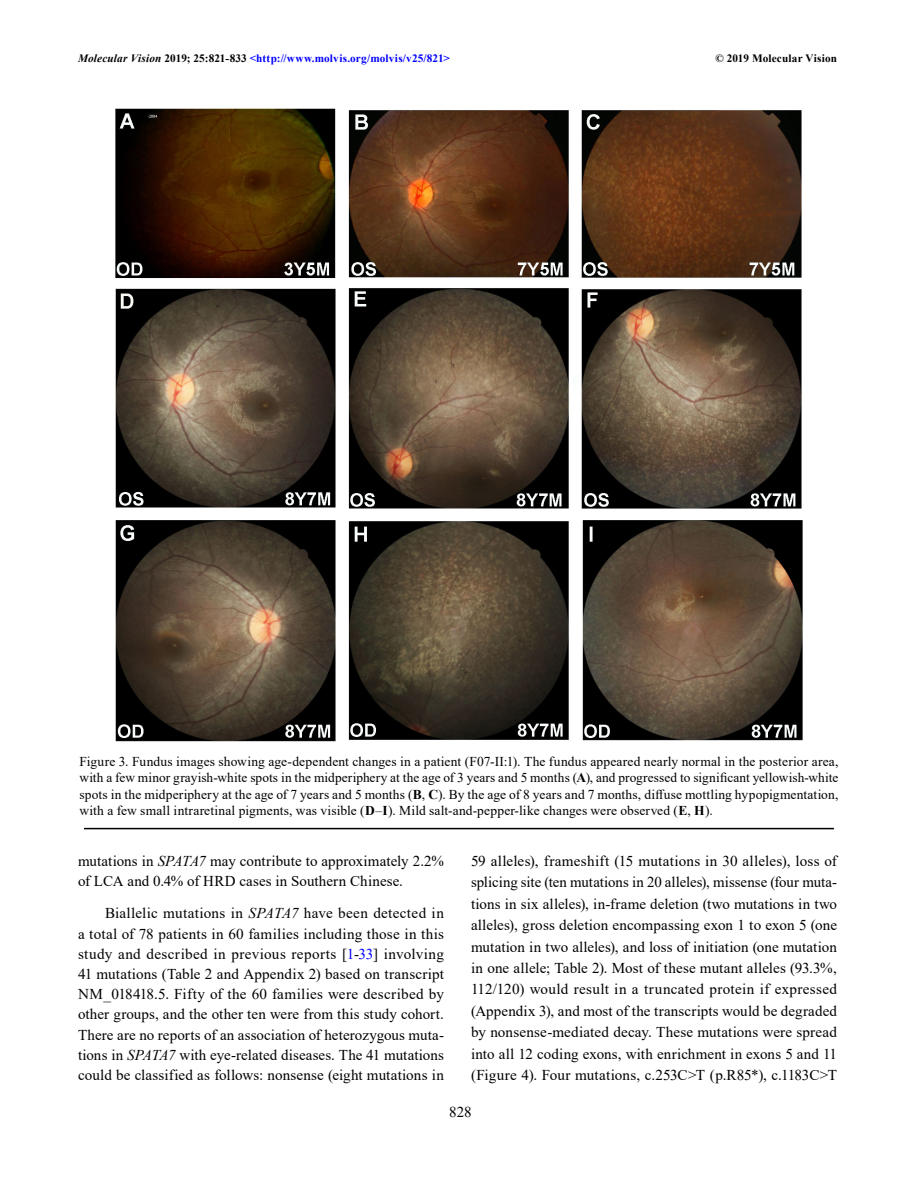
<style>
.page{position:relative;width:918px;height:1188px;background:#fff}
.page>*{position:absolute;margin:0;border:0;box-sizing:border-box;transform-origin:0 0}
.Para_Ind{font:15px/21.5px "Times New Roman";letter-spacing:.005em;color:#000;text-align:justify}
.Para_No_Ind{font:15px/20.2px "Times New Roman";letter-spacing:.005em;color:#000}
.Folio{font:15px "Times New Roman";color:#000}
.Fig_Caption{font:13.5px/16.5px "Times New Roman";letter-spacing:.01em;color:#000;text-align:justify}
.Header_Align_Left{font:700 11.25px "Times New Roman";letter-spacing:.015em;color:#00f}
.Header_Align_Right{font:700 11.25px "Times New Roman";letter-spacing:.015em;color:#000}
.s1{font-style:italic;color:#000}
.s2{color:#000}
.s3{font-weight:700}
.s4{font-style:italic}
.s5{color:#00f}
</style>
<div class="page">
<img style="left:116px;top:108px;width:686px;height:634px">
<hr style="left:84px;top:828px;width:750px;height:1px;background:#000">
<p class="Header_Align_Left" style="left:78px;top:50px;width:373px"><span class="s1">Molecular Vision</span> <span class="s2">2019; 25:821-833</span> &lt;http://www.molvis.org/molvis/v25/821&gt;</p>
<p class="Header_Align_Right" style="left:715px;top:50px;width:123px">© 2019 Molecular Vision</p>
<p class="Fig_Caption" style="left:79px;top:752px;width:761px">Figure 3. Fundus images showing age-dependent changes in a patient (F07-II:1). The fundus appeared nearly normal in the posterior area, with a few minor grayish-white spots in the midperiphery at the age of 3 years and 5 months (<span class="s3">A</span>), and progressed to significant yellowish-white spots in the midperiphery at the age of 7 years and 5 months (<span class="s3">B</span>, <span class="s3">C</span>). By the age of 8 years and 7 months, diffuse mottling hypopigmentation, with a few small intraretinal pigments, was visible (<span class="s3">D</span>–<span class="s3">I</span>). Mild salt-and-pepper-like changes were observed (<span class="s3">E</span>, <span class="s3">H</span>).</p>
<p class="Para_No_Ind" style="left:78px;top:850px;width:367px">mutations in <span class="s4">SPATA7</span> may contribute to approximately 2.2% of LCA and 0.4% of HRD cases in Southern Chinese.</p>
<p class="Para_Ind" style="left:78px;top:903px;width:368px;line-height:20.2px;text-indent:27px">Biallelic mutations in <span class="s4">SPATA7</span> have been detected in a total of 78 patients in 60 families including those in this study and described in previous reports [<span class="s5">1</span>-<span class="s5">33</span>] involving 41 mutations (Table 2 and Appendix 2) based on transcript NM_018418.5. Fifty of the 60 families were described by other groups, and the other ten were from this study cohort.<br>There are no reports of an association of heterozygous muta&shy;tions in <span class="s4">SPATA7</span> with eye-related diseases. The 41 mutations could be classified as follows: nonsense (eight mutations in</p>
<p class="Para_Ind" style="left:471px;top:850px;width:368px">59 alleles), frameshift (15 mutations in 30 alleles), loss of splicing site (ten mutations in 20 alleles), missense (four muta&shy;tions in six alleles), in-frame deletion (two mutations in two alleles), gross deletion encompassing exon 1 to exon 5 (one mutation in two alleles), and loss of initiation (one mutation in one allele; Table 2). Most of these mutant alleles (93.3%, 112/120) would result in a truncated protein if expressed (Appendix 3), and most of the transcripts would be degraded by nonsense-mediated decay. These mutations were spread into all 12 coding exons, with enrichment in exons 5 and 11 (Figure 4). Four mutations, c.253C&gt;T (p.R85*), c.1183C&gt;T</p>
<p class="Folio" style="left:449px;top:1102px;width:24px">828</p>
</div>
